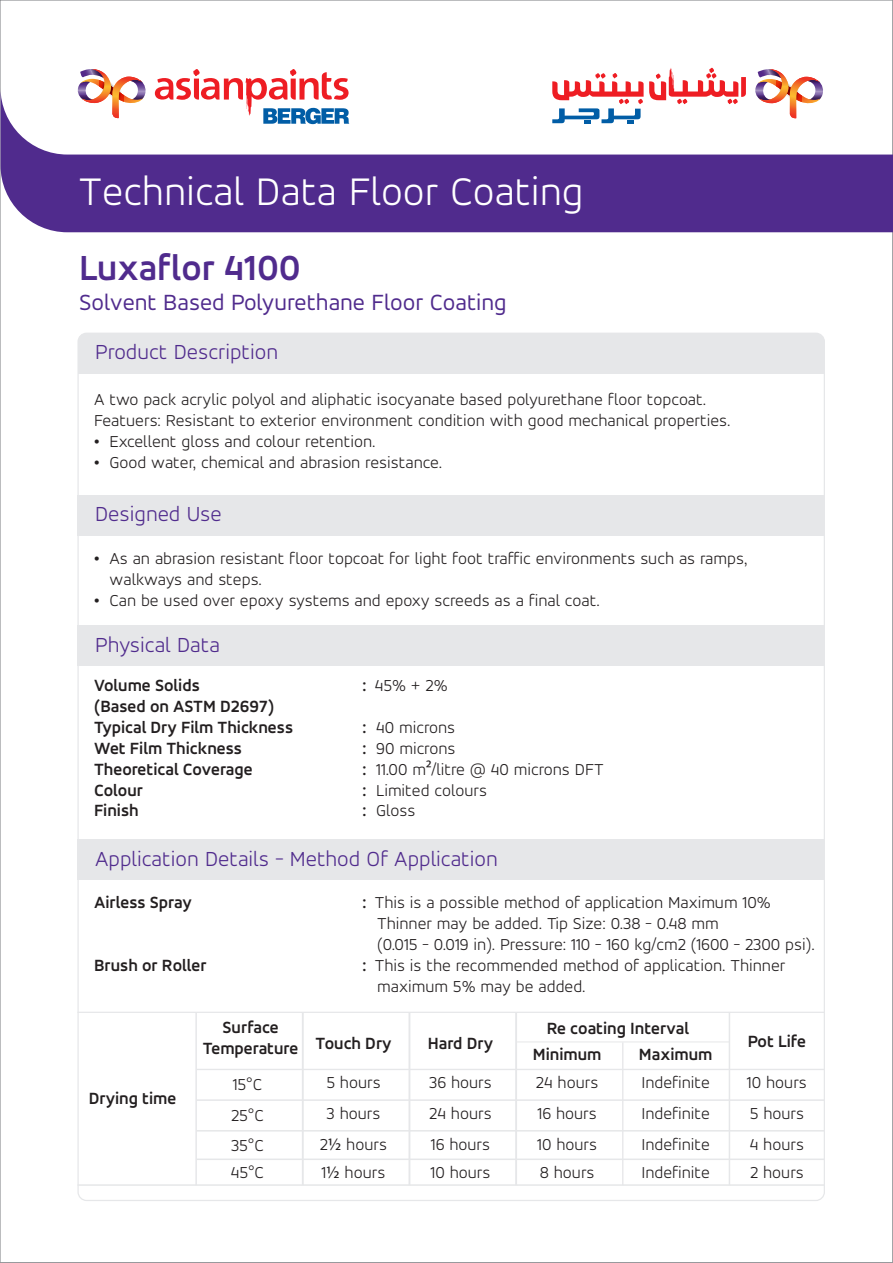
<style>
.page{position:relative;width:893px;height:1263px;background:#fff}
.page>*{position:absolute;margin:0;border:0;box-sizing:border-box;transform-origin:0 0}
.t1{font:300 42.3px "Accord Alternate";color:#fff}
.t2{font:700 37.35px "Accord Alternate";color:#502b8d}
.t3{font:24px "Accord Alternate";color:#502b8d}
.t4{font:300 22.35px "Accord Alternate";color:#502b8d}
.t5{font:300 17.4px/31px "Accord Alternate";color:#231f20}
.t6{font:700 17.4px/20.9px "Accord Alternate";color:#231f20}
.s1{font-weight:700}
.s2{font-family:"Myriad Pro";font-weight:400}
</style>
<div class="page">
<svg style="left:1px;top:88px;width:892px;height:144px;fill:#502b8d"></svg>
<div style="left:79px;top:333px;width:744px;height:41px;background:#e6e7e9"></div>
<div style="left:78px;top:625px;width:746px;height:41px;background:#e6e7e9"></div>
<div style="left:78px;top:839px;width:746px;height:41px;background:#e6e7e9"></div>
<div style="left:78px;top:495px;width:746px;height:41px;background:#e6e7e9"></div>
<svg style="left:753px;top:69px;width:72px;height:50px"></svg>
<svg style="left:552px;top:68px;width:194px;height:56px"></svg>
<svg style="left:155px;top:69px;width:194px;height:55px"></svg>
<svg style="left:76px;top:69px;width:71px;height:49px"></svg>
<hr style="left:77px;top:1012px;width:747px;height:1px;background:#e6e7e9">
<hr style="left:197px;top:1069px;width:627px;height:1px;background:#e6e7e9">
<hr style="left:197px;top:1099px;width:628px;height:2px;background:#e6e7e9">
<hr style="left:517px;top:1041px;width:212px;height:1px;background:#e6e7e9">
<hr style="left:197px;top:1130px;width:628px;height:1px;background:#e6e7e9">
<hr style="left:197px;top:1158px;width:628px;height:2px;background:#e6e7e9">
<hr style="left:78px;top:1184px;width:747px;height:2px;background:#e6e7e9">
<hr style="left:195px;top:1012px;width:2px;height:173px;background:#e6e7e9">
<hr style="left:302px;top:1013px;width:2px;height:172px;background:#e6e7e9">
<hr style="left:408px;top:1013px;width:2px;height:172px;background:#e6e7e9">
<hr style="left:515px;top:1013px;width:2px;height:172px;background:#e6e7e9">
<hr style="left:622px;top:1042px;width:1px;height:143px;background:#e6e7e9">
<hr style="left:729px;top:1012px;width:1px;height:173px;background:#e6e7e9">
<h1 class="t1" style="left:79px;top:166px;width:506px">Technical Data Floor Coating</h1>
<h2 class="t2" style="left:79px;top:245px;width:223px">Luxaflor 4100</h2>
<h3 class="t3" style="left:79px;top:288px;width:429px">Solvent Based Polyurethane Floor Coating</h3>
<p class="t4" style="left:95px;top:338px;width:184px">Product Description</p>
<p class="t5" style="left:94px;top:388px;width:638px;line-height:20.9px">A two pack acrylic polyol and aliphatic isocyanate based polyurethane floor topcoat.<br>Featuers: Resistant to exterior environment condition with good mechanical properties.</p>
<p class="t5" style="left:94px;top:425px;width:283px"><span class="s1">•</span> Excellent gloss and colour retention.</p>
<p class="t5" style="left:94px;top:446px;width:350px"><span class="s1">•</span> Good water, chemical and abrasion resistance.</p>
<p class="t4" style="left:95px;top:501px;width:128px">Designed Use</p>
<p class="t5" style="left:110px;top:548px;width:639px;line-height:20.9px;text-indent:-16px"><span class="s1">•</span> As an abrasion resistant floor topcoat for light foot traffic environments such as ramps, walkways and steps.</p>
<p class="t5" style="left:94px;top:584px;width:507px"><span class="s1">•</span> Can be used over epoxy systems and epoxy screeds as a final coat.</p>
<p class="t4" style="left:95px;top:631px;width:126px">Physical Data</p>
<p class="t6" style="left:94px;top:675px;width:107px">Volume Solids</p>
<p class="t5" style="left:362px;top:669px;width:87px"><span class="s1">:</span> 45% + 2%</p>
<p class="t6" style="left:94px;top:695px;width:201px">(Based on ASTM D2697)<br>Typical Dry Film Thickness</p>
<p class="t5" style="left:362px;top:711px;width:94px"><span class="s1">:</span> 40 microns</p>
<p class="t6" style="left:94px;top:737px;width:149px">Wet Film Thickness</p>
<p class="t5" style="left:362px;top:732px;width:95px"><span class="s1">:</span> 90 microns</p>
<p class="t6" style="left:94px;top:758px;width:160px">Theoretical Coverage</p>
<p class="t5" style="left:362px;top:753px;width:243px"><span class="s1">:</span> 11.00 m<span class="s2">²</span>/litre @ 40 microns DFT</p>
<p class="t6" style="left:94px;top:779px;width:51px">Colour</p>
<p class="t5" style="left:362px;top:774px;width:126px"><span class="s1">:</span> Limited colours</p>
<p class="t6" style="left:94px;top:800px;width:46px">Finish</p>
<p class="t5" style="left:362px;top:795px;width:54px"><span class="s1">:</span> Gloss</p>
<p class="t4" style="left:95px;top:845px;width:404px">Application Details - Method Of Application</p>
<p class="t6" style="left:94px;top:892px;width:99px">Airless Spray</p>
<p class="t5" style="left:377px;top:892px;width:439px;line-height:20.9px;text-indent:-15px"><span class="s1">:</span> This is a possible method of application Maximum 10%<br>Thinner may be added. Tip Size: 0.38 - 0.48 mm<br>(0.015 - 0.019 in). Pressure: 110 - 160 kg/cm2 (1600 - 2300 psi).</p>
<p class="t6" style="left:94px;top:954px;width:114px">Brush or Roller</p>
<p class="t5" style="left:377px;top:954px;width:410px;line-height:20.9px;text-indent:-15px"><span class="s1">:</span> This is the recommended method of application. Thinner maximum 5% may be added.</p>
<p class="t6" style="left:89px;top:1088px;width:89px">Drying time</p>
<p class="t6" style="left:203px;top:1017px;width:97px;text-align:center">Surface<br>Temperature</p>
<p class="t5" style="left:233px;top:1068px;width:31px">15°C</p>
<p class="t5" style="left:231px;top:1099px;width:34px">25°C</p>
<p class="t5" style="left:231px;top:1131px;width:35px;line-height:26.8px">35°C<br>45°C</p>
<p class="t6" style="left:315px;top:1032px;width:78px">Touch Dry</p>
<p class="t6" style="left:428px;top:1032px;width:67px">Hard Dry</p>
<p class="t5" style="left:326px;top:1066px;width:56px">5 hours</p>
<p class="t5" style="left:429px;top:1067px;width:64px">36 hours</p>
<p class="t5" style="left:327px;top:1098px;width:55px">3 hours</p>
<p class="t5" style="left:429px;top:1098px;width:64px">24 hours</p>
<p class="t5" style="left:320px;top:1128px;width:69px">2<span class="s2">½</span> hours</p>
<p class="t5" style="left:431px;top:1129px;width:61px">16 hours</p>
<p class="t6" style="left:547px;top:1017px;width:144px">Re coating Interval</p>
<p class="t6" style="left:533px;top:1043px;width:70px">Minimum</p>
<p class="t6" style="left:639px;top:1043px;width:75px">Maximum</p>
<p class="t6" style="left:748px;top:1031px;width:60px">Pot Life</p>
<p class="t5" style="left:536px;top:1067px;width:64px;text-align:justify">24 hours 16 hours 10 hours</p>
<p class="t5" style="left:641px;top:1067px;width:70px;text-align:justify">Indefinite Indefinite Indefinite</p>
<p class="t5" style="left:747px;top:1067px;width:61px">10 hours<br>5 hours<br>4 hours</p>
<p class="t5" style="left:322px;top:1156px;width:65px">1<span class="s2">½</span> hours</p>
<p class="t5" style="left:431px;top:1156px;width:61px">10 hours</p>
<p class="t5" style="left:540px;top:1156px;width:56px">8 hours</p>
<p class="t5" style="left:641px;top:1156px;width:70px">Indefinite</p>
<p class="t5" style="left:750px;top:1156px;width:55px">2 hours</p>
</div>
